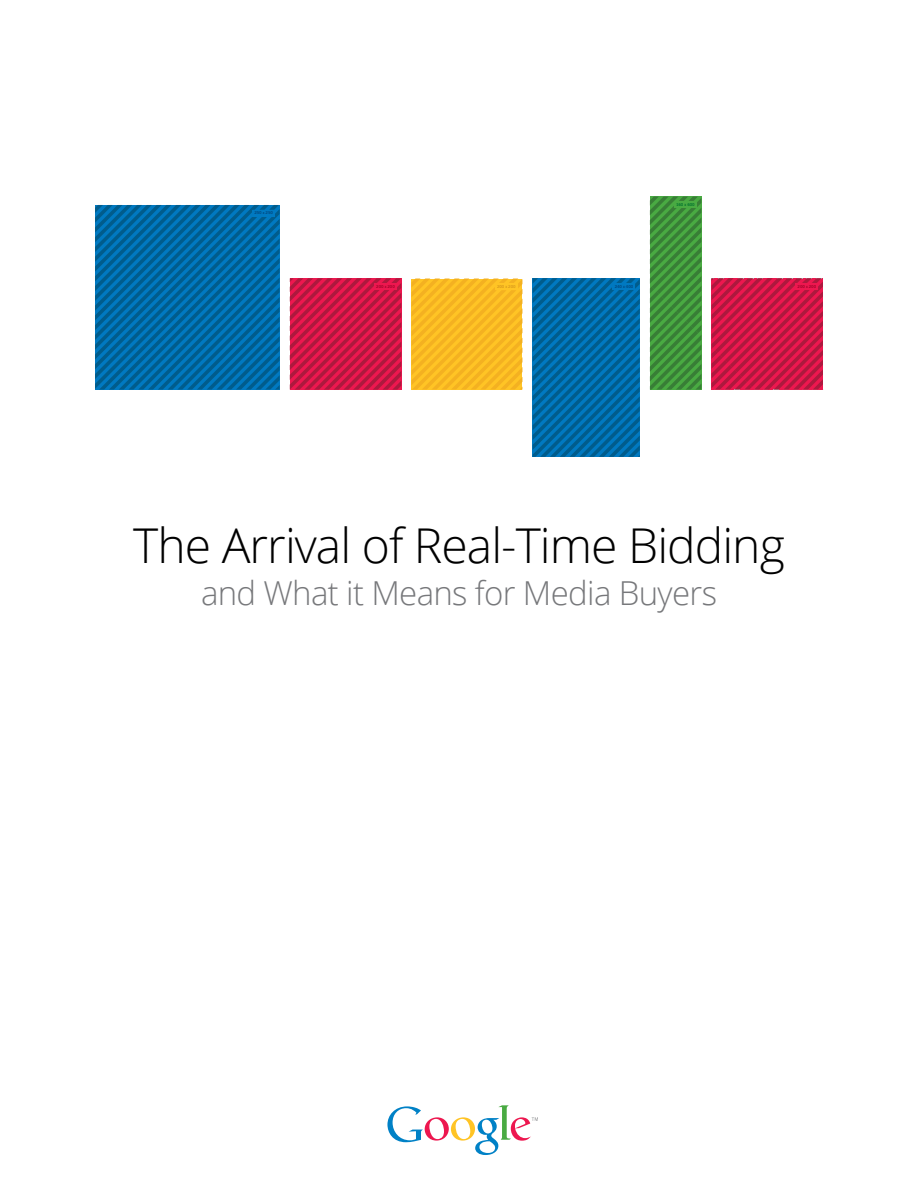
<style>
.page{position:relative;width:918px;height:1188px;background:#fff}
.page>*{position:absolute;margin:0;border:0;box-sizing:border-box;transform-origin:0 0}
.t1{font:300 48px "Open Sans";letter-spacing:-.02em;color:#000}
.t2{font:300 33px "Open Sans";letter-spacing:-.02em;color:#77787b}
.t3{font:4.05px "Trade Gothic Bold Two";letter-spacing:-.025em;color:#00477e}
.t4{font:4.05px "Trade Gothic Bold Two";letter-spacing:-.025em;color:#9e0329}
.t5{font:4.05px "Trade Gothic Bold Two";letter-spacing:-.025em;color:#00712d}
.t6{font:4.05px "Trade Gothic Bold Two";letter-spacing:-.025em;color:#d89a1c}
</style>
<div class="page">
<svg style="left:387px;top:1105px;width:151px;height:50px"></svg>
<svg style="left:290px;top:278px;width:111px;height:112px;background:#cc1746"></svg>
<svg style="left:650px;top:197px;width:52px;height:193px;background:#40933b"></svg>
<div style="left:674px;top:201px;width:22px;height:7px;background:#49aa42"></div>
<svg style="left:95px;top:205px;width:185px;height:185px;background:#006aa5"></svg>
<div style="left:374px;top:283px;width:23px;height:7px;background:#ed174f"></div>
<svg style="left:711px;top:278px;width:113px;height:112px;background:#cc1a48"></svg>
<div style="left:796px;top:283px;width:22px;height:7px;background:#ed174f"></div>
<svg style="left:533px;top:278px;width:107px;height:179px;background:#006aa5"></svg>
<svg style="left:411px;top:279px;width:111px;height:111px;background:#f9ba22"></svg>
<div style="left:495px;top:284px;width:22px;height:6px;background:#ffc425"></div>
<p class="t3" style="left:254px;top:211px;width:20px">250 x 250</p>
<p class="t5" style="left:676px;top:202px;width:20px">160 x 600</p>
<p class="t4" style="left:376px;top:284px;width:20px">200 x 200</p>
<p class="t6" style="left:497px;top:284px;width:20px">200 x 200</p>
<p class="t3" style="left:615px;top:284px;width:20px">240 x 400</p>
<p class="t4" style="left:798px;top:284px;width:20px">200 x 200</p>
<p class="t1" style="left:133px;top:512px;width:653px">The Arrival of Real-Time Bidding</p>
<p class="t2" style="left:201px;top:570px;width:518px">and What it Means for Media Buyers</p>
</div>
